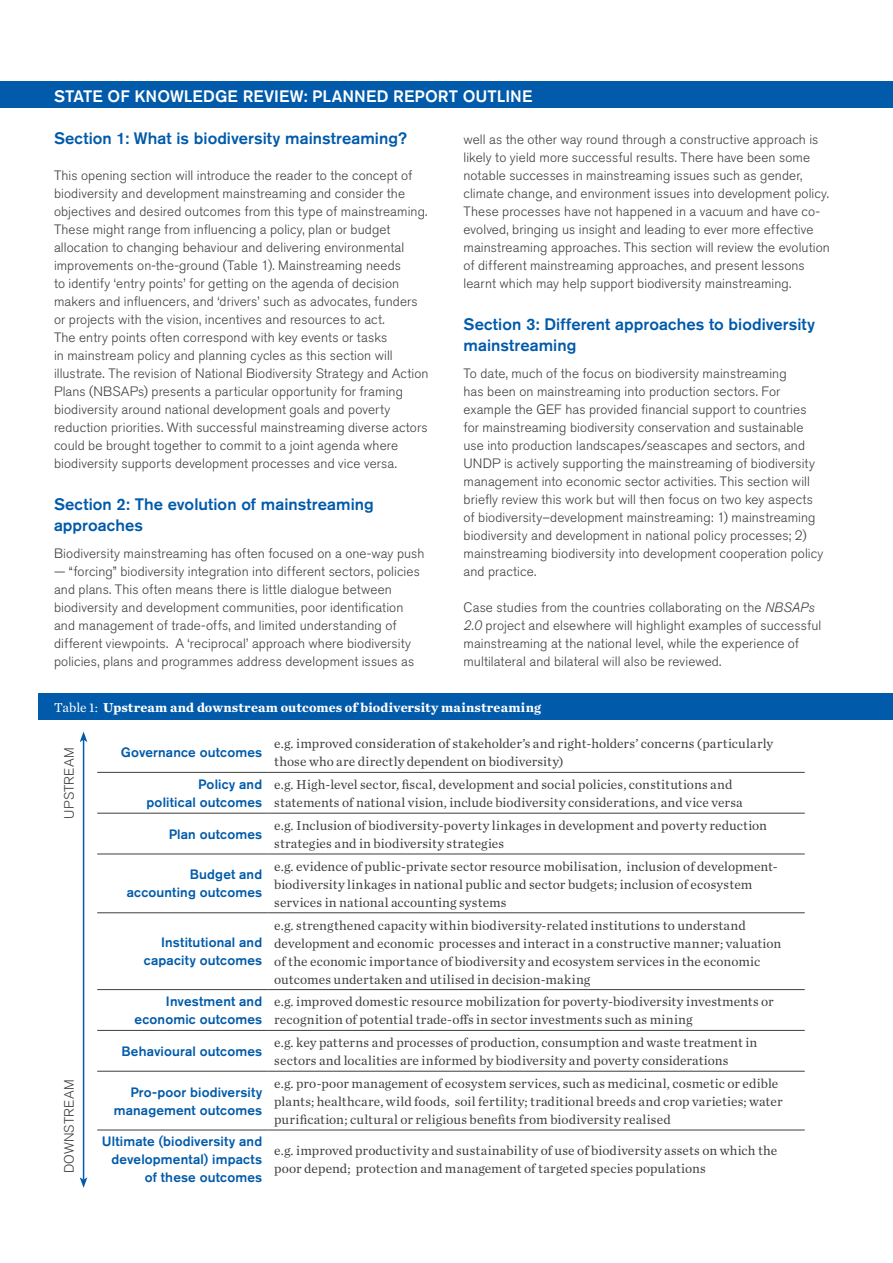
<style>
.page{position:relative;width:893px;height:1263px;background:#fff}
.page>*{position:absolute;margin:0;border:0;box-sizing:border-box;transform-origin:0 0}
.Body_blue_header{font:500 16.5px/21px "Akzidenz Grotesk BE";letter-spacing:.005em;color:#015aaa}
.crosshead{font:500 16.5px "Akzidenz Grotesk BE";letter-spacing:.005em;color:#fff}
.Body{font:300 13.5px/18px "Akzidenz Grotesk BE";letter-spacing:.01em;color:#3e3e3f}
.table_text_-_chronic{font:13.5px/18px "Chronicle Text G1";letter-spacing:.01em;color:#3e3e3f}
.Body-2{font:500 13.5px/18px "Akzidenz Grotesk BE";letter-spacing:.01em;color:#015aaa;text-align:right}
.table_title{font:700 13.5px "Chronicle Text G1";letter-spacing:.01em;color:#fff}
.table_titles{font:500 13.5px "Akzidenz Grotesk BE";letter-spacing:.015em;color:#015aaa}
.table_axes{font:300 13.5px "Akzidenz Grotesk BE";letter-spacing:.015em;color:#3e3e3f}
.s1{font-style:italic}
.s2{font-weight:400}
</style>
<div class="page">
<div style="left:38px;top:693px;width:855px;height:27px;background:#015aaa"></div>
<div style="left:0;top:81px;width:893px;height:27px;background:#015aaa"></div>
<hr style="left:97px;top:772px;width:171px;height:1px;background:#3e3e3f">
<hr style="left:268px;top:772px;width:537px;height:1px;background:#3e3e3f">
<hr style="left:97px;top:813px;width:171px;height:1px;background:#3e3e3f">
<hr style="left:268px;top:813px;width:537px;height:1px;background:#3e3e3f">
<hr style="left:97px;top:854px;width:171px;height:1px;background:#3e3e3f">
<hr style="left:268px;top:854px;width:537px;height:1px;background:#3e3e3f">
<hr style="left:97px;top:912px;width:171px;height:1px;background:#3e3e3f">
<hr style="left:268px;top:912px;width:537px;height:1px;background:#3e3e3f">
<hr style="left:97px;top:989px;width:171px;height:1px;background:#3e3e3f">
<hr style="left:268px;top:989px;width:537px;height:1px;background:#3e3e3f">
<hr style="left:97px;top:1030px;width:171px;height:1px;background:#3e3e3f">
<hr style="left:268px;top:1030px;width:537px;height:1px;background:#3e3e3f">
<hr style="left:97px;top:1071px;width:171px;height:1px;background:#3e3e3f">
<hr style="left:268px;top:1071px;width:537px;height:1px;background:#3e3e3f">
<hr style="left:97px;top:1130px;width:171px;height:1px;background:#3e3e3f">
<hr style="left:268px;top:1130px;width:537px;height:1px;background:#3e3e3f">
<hr style="left:83px;top:740px;width:1px;height:440px;background:#015aaa">
<svg style="left:80px;top:731px;width:7px;height:11px"></svg>
<svg style="left:80px;top:1177px;width:7px;height:11px"></svg>
<p class="crosshead" style="left:54px;top:86px;width:480px">STATE OF KNOWLEDGE REVIEW: PLANNED REPORT OUTLINE</p>
<p class="Body_blue_header" style="left:54px;top:128px;width:354px">Section 1: What is biodiversity mainstreaming?</p>
<p class="Body" style="left:54px;top:167px;width:376px">This opening section will introduce the reader to the concept of biodiversity and development mainstreaming and consider the objectives and desired outcomes from this type of mainstreaming.<br>These might range from influencing a policy, plan or budget allocation to changing behaviour and delivering environmental improvements on-the-ground (Table 1). Mainstreaming needs<br>to identify ‘entry points’ for getting on the agenda of decision makers and influencers, and ‘drivers’ such as advocates, funders or projects with the vision, incentives and resources to act.<br>The entry points often correspond with key events or tasks<br>in mainstream policy and planning cycles as this section will illustrate. The revision of National Biodiversity Strategy and Action Plans (NBSAPs) presents a particular opportunity for framing biodiversity around national development goals and poverty reduction priorities. With successful mainstreaming diverse actors could be brought together to commit to a joint agenda where biodiversity supports development processes and vice versa.</p>
<p class="Body_blue_header" style="left:54px;top:494px;width:321px">Section 2: The evolution of mainstreaming approaches</p>
<p class="Body" style="left:54px;top:545px;width:372px">Biodiversity mainstreaming has often focused on a one-way push</p>
<p class="Body" style="left:54px;top:563px;width:367px">— “forcing” biodiversity integration into different sectors, policies and plans. This often means there is little dialogue between biodiversity and development communities, poor identification and management of trade-offs, and limited understanding of different viewpoints. A ‘reciprocal’ approach where biodiversity policies, plans and programmes address development issues as</p>
<p class="Body" style="left:463px;top:131px;width:368px">well as the other way round through a constructive approach is likely to yield more successful results. There have been some notable successes in mainstreaming issues such as gender, climate change, and environment issues into development policy.<br>These processes have not happened in a vacuum and have co&shy;evolved, bringing us insight and leading to ever more effective mainstreaming approaches. This section will review the evolution of different mainstreaming approaches, and present lessons learnt which may help support biodiversity mainstreaming.</p>
<p class="Body_blue_header" style="left:463px;top:314px;width:353px">Section 3: Different approaches to biodiversity mainstreaming</p>
<p class="Body" style="left:463px;top:365px;width:361px">To date, much of the focus on biodiversity mainstreaming<br>has been on mainstreaming into production sectors. For example the GEF has provided financial support to countries for mainstreaming biodiversity conservation and sustainable use into production landscapes/seascapes and sectors, and UNDP is actively supporting the mainstreaming of biodiversity management into economic sector activities. This section will briefly review this work but will then focus on two key aspects of biodiversity–development mainstreaming: 1) mainstreaming biodiversity and development in national policy processes; 2) mainstreaming biodiversity into development cooperation policy and practice.</p>
<p class="Body" style="left:463px;top:599px;width:359px">Case studies from the countries collaborating on the <span class="s1">NBSAPs 2.0</span> project and elsewhere will highlight examples of successful mainstreaming at the national level, while the experience of multilateral and bilateral will also be reviewed.</p>
<p class="table_title" style="left:54px;top:697px;width:488px"><span class="s2">Table 1:</span> Upstream and downstream outcomes of biodiversity mainstreaming</p>
<p class="table_titles" style="left:121px;top:744px;width:143px">Governance outcomes</p>
<p class="table_text_-_chronic" style="left:274px;top:734px;width:501px">e.g. improved consideration of stakeholder’s and right-holders’ concerns (particularly those who are directly dependent on biodiversity)</p>
<p class="Body-2" style="left:147px;top:775px;width:117px">Policy and political outcomes</p>
<p class="table_text_-_chronic" style="left:274px;top:775px;width:470px">e.g. High-level sector, fiscal, development and social policies, constitutions and statements of national vision, include biodiversity considerations, and vice versa</p>
<p class="Body-2" style="left:169px;top:825px;width:95px">Plan outcomes</p>
<p class="table_text_-_chronic" style="left:274px;top:816px;width:494px">e.g. Inclusion of biodiversity-poverty linkages in development and poverty reduction strategies and in biodiversity strategies</p>
<p class="Body-2" style="left:127px;top:865px;width:137px">Budget and accounting outcomes</p>
<p class="table_text_-_chronic" style="left:274px;top:856px;width:505px">e.g. evidence of public-private sector resource mobilisation, inclusion of development&shy;biodiversity linkages in national public and sector budgets; inclusion of ecosystem services in national accounting systems</p>
<p class="Body-2" style="left:144px;top:933px;width:120px">Institutional and capacity outcomes</p>
<p class="table_axes" style="left:61px;top:818px;width:73px;rotate:-90deg">UPSTREAM</p>
<p class="table_text_-_chronic" style="left:274px;top:915px;width:509px">e.g. strengthened capacity within biodiversity-related institutions to understand development and economic processes and interact in a constructive manner; valuation of the economic importance of biodiversity and ecosystem services in the economic outcomes undertaken and utilised in decision-making</p>
<p class="table_axes" style="left:61px;top:1173px;width:95px;rotate:-90deg">DOWNSTREAM</p>
<p class="Body-2" style="left:135px;top:992px;width:129px">Investment and economic outcomes</p>
<p class="table_text_-_chronic" style="left:274px;top:992px;width:501px">e.g. improved domestic resource mobilization for poverty-biodiversity investments or recognition of potential trade-offs in sector investments such as mining</p>
<p class="Body-2" style="left:121px;top:1042px;width:142px">Behavioural outcomes</p>
<p class="table_text_-_chronic" style="left:274px;top:1033px;width:485px">e.g. key patterns and processes of production, consumption and waste treatment in sectors and localities are informed by biodiversity and poverty considerations</p>
<p class="Body-2" style="left:114px;top:1083px;width:150px">Pro-poor biodiversity management outcomes</p>
<p class="table_text_-_chronic" style="left:274px;top:1074px;width:510px">e.g. pro-poor management of ecosystem services, such as medicinal, cosmetic or edible plants; healthcare, wild foods, soil fertility; traditional breeds and crop varieties; water purification; cultural or religious benefits from biodiversity realised</p>
<p class="Body-2" style="left:102px;top:1132px;width:162px">Ultimate (biodiversity and developmental) impacts of these outcomes</p>
<p class="table_text_-_chronic" style="left:274px;top:1141px;width:505px">e.g. improved productivity and sustainability of use of biodiversity assets on which the poor depend; protection and management of targeted species populations</p>
</div>
